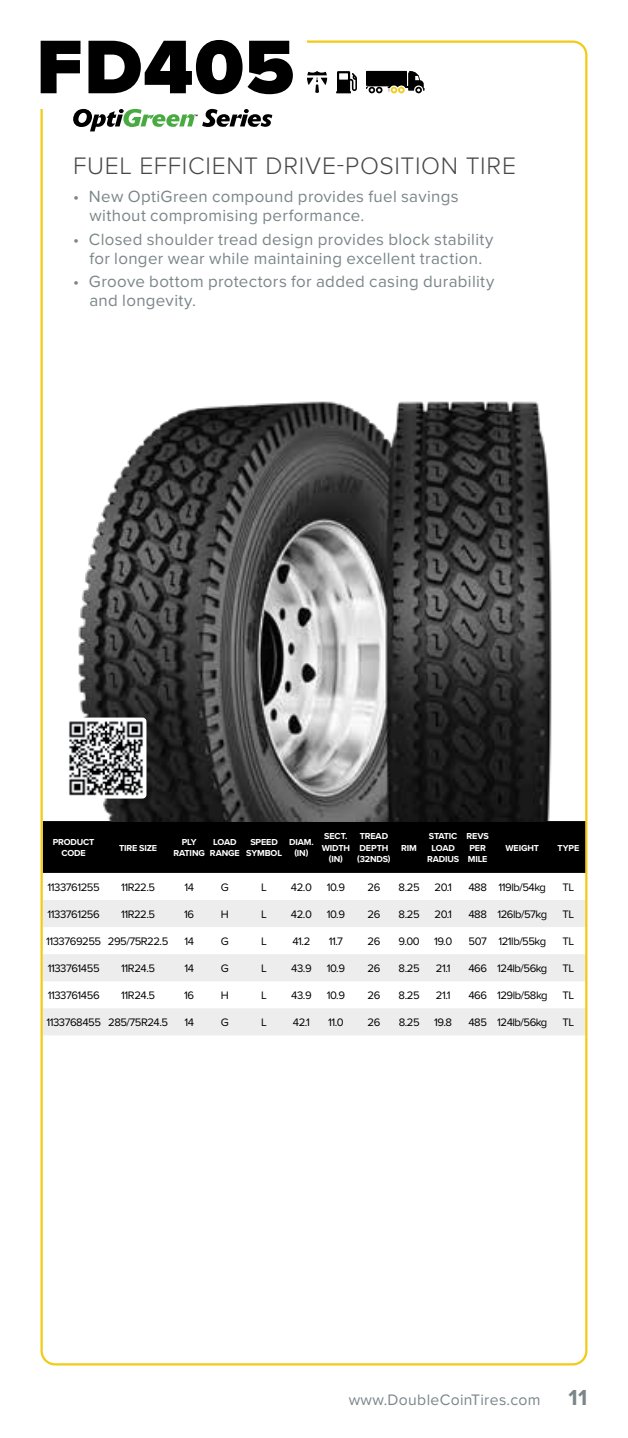
<style>
.page{position:relative;width:628px;height:1438px;background:#fff}
.page>*{position:absolute;margin:0;border:0;box-sizing:border-box;transform-origin:0 0}
.t1{font:900 78.75px "Proxima Nova";letter-spacing:.015em;color:#000}
.t2{font:300 24.75px "Proxima Nova";letter-spacing:.03em;color:#48484a}
.t3{font:16.88px/19.1px "Proxima Nova";letter-spacing:.02em;color:#7b8689}
.t4{font:15.75px "Proxima Nova";letter-spacing:.02em;color:#7b8689}
.t5{font:11.25px "Proxima Nova";letter-spacing:-.04em;color:#000}
.t6{font:700 9px/11.2px "Proxima Nova";letter-spacing:-.015em;color:#fff;text-align:center}
.s1{font-weight:700;font-size:22.5px}
</style>
<div class="page">
<div style="left:43px;top:821px;width:541px;height:52px;background:#000"></div>
<svg style="left:43px;top:900px;width:541px;height:135px;fill:#ededee"></svg>
<svg style="left:336px;top:71px;width:21px;height:22px"></svg>
<svg style="left:307px;top:71px;width:20px;height:22px"></svg>
<svg style="left:366px;top:71px;width:58px;height:22px"></svg>
<img style="left:78px;top:379px;width:509px;height:442px">
<svg style="left:73px;top:109px;width:199px;height:22px"></svg>
<img style="left:69px;top:717px;width:77px;height:81px">
<h1 class="t1" style="left:36px;top:8px;width:259px">FD405</h1>
<h2 class="t2" style="left:73px;top:147px;width:444px">FUEL EFFICIENT DRIVE-POSITION TIRE</h2>
<h3 class="t3" style="left:89px;top:186px;width:371px;text-indent:-16px">• New OptiGreen compound provides fuel savings without compromising performance.</h3>
<h3 class="t3" style="left:73px;top:229px;width:422px;text-align:center">• Closed shoulder tread design provides block stability for longer wear while maintaining excellent traction.</h3>
<h3 class="t3" style="left:89px;top:271px;width:406px;text-indent:-16px">• Groove bottom protectors for added casing durability and longevity.</h3>
<p class="t6" style="left:53px;top:836px;width:43px">PRODUCT<br>CODE</p>
<p class="t6" style="left:119px;top:842px;width:39px">TIRE SIZE</p>
<p class="t6" style="left:173px;top:836px;width:33px">PLY<br>RATING</p>
<p class="t6" style="left:210px;top:836px;width:31px">LOAD<br>RANGE</p>
<p class="t6" style="left:246px;top:836px;width:37px">SPEED<br>SYMBOL</p>
<p class="t6" style="left:289px;top:836px;width:26px">DIAM. (IN)</p>
<p class="t6" style="left:322px;top:830px;width:30px">SECT.<br>WIDTH (IN)</p>
<p class="t6" style="left:357px;top:830px;width:35px;text-align:left">TREAD<br>DEPTH (32NDS)</p>
<p class="t6" style="left:401px;top:842px;width:17px">RIM</p>
<p class="t6" style="left:427px;top:830px;width:34px">STATIC<br>LOAD<br>RADIUS</p>
<p class="t6" style="left:466px;top:830px;width:24px;text-align:left">REVS<br>PER<br>MILE</p>
<p class="t6" style="left:505px;top:842px;width:35px">WEIGHT</p>
<p class="t6" style="left:557px;top:842px;width:23px">TYPE</p>
<p class="t5" style="left:48px;top:879px;width:54px">1133761255</p>
<p class="t5" style="left:121px;top:879px;width:36px">11R22.5</p>
<p class="t5" style="left:184px;top:879px;width:11px">14</p>
<p class="t5" style="left:221px;top:879px;width:10px">G</p>
<p class="t5" style="left:261px;top:879px;width:7px">L</p>
<p class="t5" style="left:291px;top:879px;width:23px">42.0</p>
<p class="t5" style="left:327px;top:879px;width:20px">10.9</p>
<p class="t5" style="left:367px;top:879px;width:14px">26</p>
<p class="t5" style="left:398px;top:879px;width:23px">8.25</p>
<p class="t5" style="left:434px;top:879px;width:19px">20.1</p>
<p class="t5" style="left:468px;top:879px;width:79px">488 119lb/54kg</p>
<p class="t5" style="left:562px;top:879px;width:13px">TL</p>
<p class="t5" style="left:48px;top:906px;width:54px">1133761256</p>
<p class="t5" style="left:121px;top:906px;width:36px">11R22.5</p>
<p class="t5" style="left:184px;top:906px;width:12px">16</p>
<p class="t5" style="left:221px;top:906px;width:10px">H</p>
<p class="t5" style="left:261px;top:906px;width:7px">L</p>
<p class="t5" style="left:291px;top:906px;width:23px">42.0</p>
<p class="t5" style="left:327px;top:906px;width:20px">10.9</p>
<p class="t5" style="left:367px;top:906px;width:14px">26</p>
<p class="t5" style="left:398px;top:906px;width:23px">8.25</p>
<p class="t5" style="left:434px;top:906px;width:19px">20.1</p>
<p class="t5" style="left:468px;top:906px;width:80px">488 126lb/57kg</p>
<p class="t5" style="left:562px;top:906px;width:13px">TL</p>
<p class="t5" style="left:46px;top:933px;width:124px">1133769255 295/75R22.5</p>
<p class="t5" style="left:184px;top:933px;width:11px">14</p>
<p class="t5" style="left:221px;top:933px;width:10px">G</p>
<p class="t5" style="left:261px;top:933px;width:7px">L</p>
<p class="t5" style="left:292px;top:933px;width:19px">41.2</p>
<p class="t5" style="left:329px;top:933px;width:15px">11.7</p>
<p class="t5" style="left:367px;top:933px;width:14px">26</p>
<p class="t5" style="left:398px;top:933px;width:23px">9.00</p>
<p class="t5" style="left:434px;top:933px;width:20px">19.0</p>
<p class="t5" style="left:468px;top:933px;width:79px">507 121lb/55kg</p>
<p class="t5" style="left:562px;top:933px;width:13px">TL</p>
<p class="t5" style="left:48px;top:960px;width:53px">1133761455</p>
<p class="t5" style="left:121px;top:960px;width:35px">11R24.5</p>
<p class="t5" style="left:184px;top:960px;width:11px">14</p>
<p class="t5" style="left:221px;top:960px;width:10px">G</p>
<p class="t5" style="left:261px;top:960px;width:7px">L</p>
<p class="t5" style="left:291px;top:960px;width:22px">43.9</p>
<p class="t5" style="left:327px;top:960px;width:20px">10.9</p>
<p class="t5" style="left:367px;top:960px;width:14px">26</p>
<p class="t5" style="left:398px;top:960px;width:23px">8.25</p>
<p class="t5" style="left:436px;top:960px;width:16px">21.1</p>
<p class="t5" style="left:468px;top:960px;width:81px">466 124lb/56kg</p>
<p class="t5" style="left:562px;top:960px;width:13px">TL</p>
<p class="t5" style="left:48px;top:987px;width:53px">1133761456</p>
<p class="t5" style="left:121px;top:987px;width:35px">11R24.5</p>
<p class="t5" style="left:184px;top:987px;width:12px">16</p>
<p class="t5" style="left:221px;top:987px;width:10px">H</p>
<p class="t5" style="left:261px;top:987px;width:7px">L</p>
<p class="t5" style="left:291px;top:987px;width:22px">43.9</p>
<p class="t5" style="left:327px;top:987px;width:20px">10.9</p>
<p class="t5" style="left:367px;top:987px;width:14px">26</p>
<p class="t5" style="left:398px;top:987px;width:23px">8.25</p>
<p class="t5" style="left:436px;top:987px;width:16px">21.1</p>
<p class="t5" style="left:468px;top:987px;width:81px">466 129lb/58kg</p>
<p class="t5" style="left:562px;top:987px;width:13px">TL</p>
<p class="t5" style="left:46px;top:1014px;width:123px">1133768455 285/75R24.5</p>
<p class="t5" style="left:184px;top:1014px;width:11px">14</p>
<p class="t5" style="left:221px;top:1014px;width:10px">G</p>
<p class="t5" style="left:261px;top:1014px;width:7px">L</p>
<p class="t5" style="left:293px;top:1014px;width:19px">42.1</p>
<p class="t5" style="left:328px;top:1014px;width:17px">11.0</p>
<p class="t5" style="left:367px;top:1014px;width:14px">26</p>
<p class="t5" style="left:399px;top:1014px;width:23px">8.25</p>
<p class="t5" style="left:434px;top:1014px;width:19px">19.8</p>
<p class="t5" style="left:468px;top:1014px;width:80px">485 124lb/56kg</p>
<p class="t5" style="left:562px;top:1014px;width:13px">TL</p>
<h3 class="t4" style="left:349px;top:1388px;width:240px">www.DoubleCoinTires.com <span class="s1">11</span></h3>
</div>
